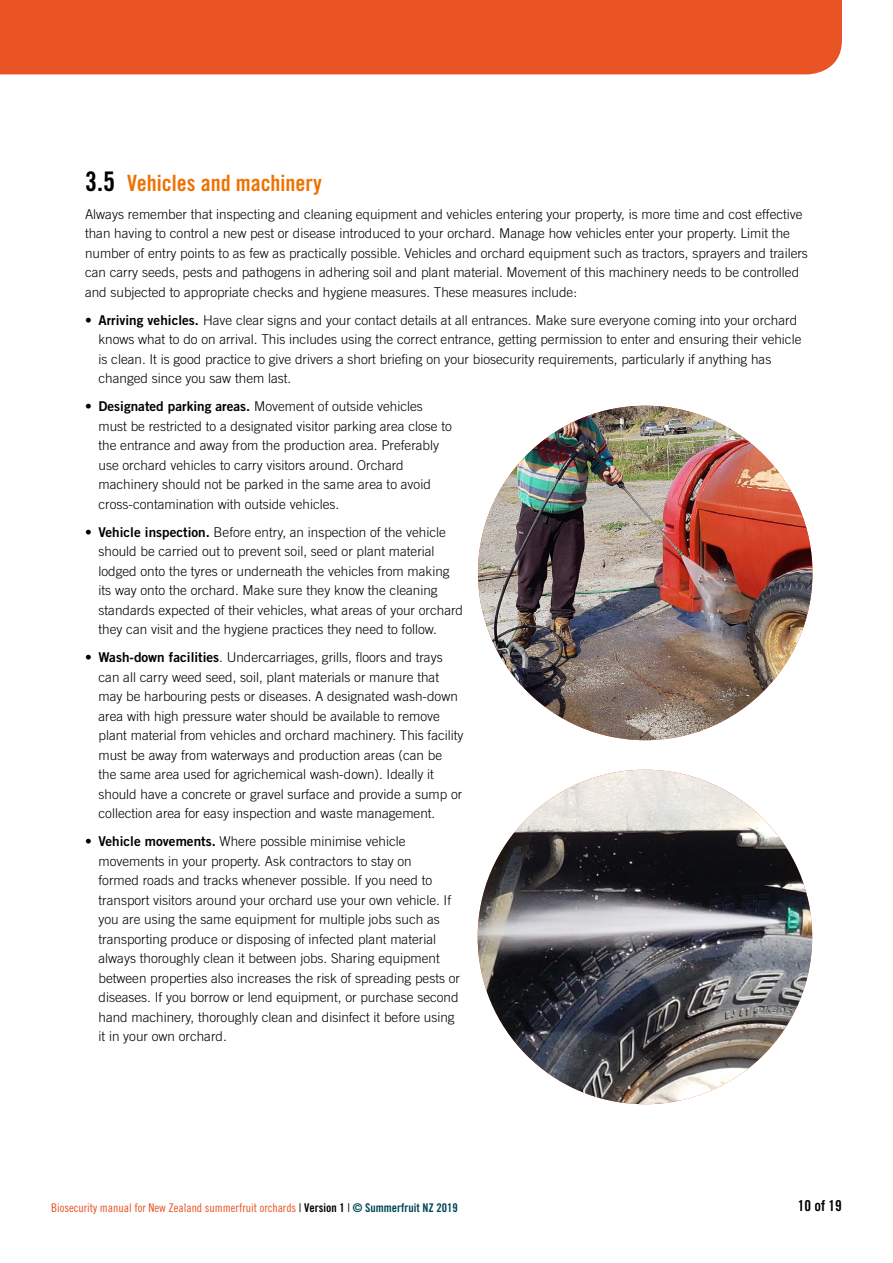
<style>
.page{position:relative;width:893px;height:1263px;background:#fff}
.page>*{position:absolute;margin:0;border:0;box-sizing:border-box;transform-origin:0 0}
.t1{font:22.5px "Trade Gothic Bold Cond Twenty";color:#ee7203}
.t2{font:15px "Trade Gothic Bold Cond Twenty";color:#000}
.t3{font:300 13.5px/19.5px "Trade Gothic";color:#000}
.t4{font:12px "Trade Gothic Cond Eighteen";color:#e95123}
.s1{font-size:27px;color:#000}
.s2{font-family:"Trade Gothic Bold Two";font-weight:400}
.s3{color:#000}
.s4{font-family:"Trade Gothic Bold Cond Twenty";color:#000}
.s5{font-family:"Trade Gothic Bold Cond Twenty";color:#004656}
</style>
<div class="page">
<div style="left:0;top:0;width:842px;height:74px;background:#ea5425"></div>
<img style="left:478px;top:406px;width:334px;height:334px;border-radius:167px">
<img style="left:478px;top:770px;width:334px;height:334px;border-radius:167px">
<h1 class="t1" style="left:85px;top:169px;width:238px"><span class="s1">3.5</span> Vehicles and machinery</h1>
<p class="t3" style="left:85px;top:204px;width:724px">Always remember that inspecting and cleaning equipment and vehicles entering your property, is more time and cost effective than having to control a new pest or disease introduced to your orchard. Manage how vehicles enter your property. Limit the number of entry points to as few as practically possible. Vehicles and orchard equipment such as tractors, sprayers and trailers can carry seeds, pests and pathogens in adhering soil and plant material. Movement of this machinery needs to be controlled and subjected to appropriate checks and hygiene measures. These measures include:</p>
<p class="t3" style="left:99px;top:310px;width:704px;text-indent:-14px">• <span class="s2">Arriving vehicles.</span> Have clear signs and your contact details at all entrances. Make sure everyone coming into your orchard knows what to do on arrival. This includes using the correct entrance, getting permission to enter and ensuring their vehicle is clean. It is good practice to give drivers a short briefing on your biosecurity requirements, particularly if anything has changed since you saw them last.</p>
<p class="t3" style="left:99px;top:396px;width:355px;text-indent:-14px">• <span class="s2">Designated parking areas.</span> Movement of outside vehicles must be restricted to a designated visitor parking area close to the entrance and away from the production area. Preferably use orchard vehicles to carry visitors around. Orchard machinery should not be parked in the same area to avoid cross-contamination with outside vehicles.</p>
<p class="t3" style="left:99px;top:522px;width:366px;text-indent:-14px">• <span class="s2">Vehicle inspection.</span> Before entry, an inspection of the vehicle should be carried out to prevent soil, seed or plant material lodged onto the tyres or underneath the vehicles from making its way onto the orchard. Make sure they know the cleaning standards expected of their vehicles, what areas of your orchard they can visit and the hygiene practices they need to follow.</p>
<p class="t3" style="left:99px;top:647px;width:367px;text-indent:-14px">• <span class="s2">Wash-down facilities</span>. Undercarriages, grills, floors and trays can all carry weed seed, soil, plant materials or manure that may be harbouring pests or diseases. A designated wash-down area with high pressure water should be available to remove plant material from vehicles and orchard machinery. This facility must be away from waterways and production areas (can be<br>the same area used for agrichemical wash-down). Ideally it should have a concrete or gravel surface and provide a sump or collection area for easy inspection and waste management.</p>
<p class="t3" style="left:99px;top:831px;width:363px;text-indent:-14px">• <span class="s2">Vehicle movements.</span> Where possible minimise vehicle movements in your property. Ask contractors to stay on<br>formed roads and tracks whenever possible. If you need to transport visitors around your orchard use your own vehicle. If you are using the same equipment for multiple jobs such as transporting produce or disposing of infected plant material always thoroughly clean it between jobs. Sharing equipment between properties also increases the risk of spreading pests or diseases. If you borrow or lend equipment, or purchase second hand machinery, thoroughly clean and disinfect it before using it in your own orchard.</p>
<p class="t4" style="left:51px;top:1200px;width:408px">Biosecurity manual for New Zealand summerfruit orchards <span class="s3">|</span> <span class="s4">Version 1</span> <span class="s3">|</span> <span class="s5">© Summerfruit NZ 2019</span></p>
<p class="t2" style="left:798px;top:1197px;width:46px">10 of 19</p>
</div>
